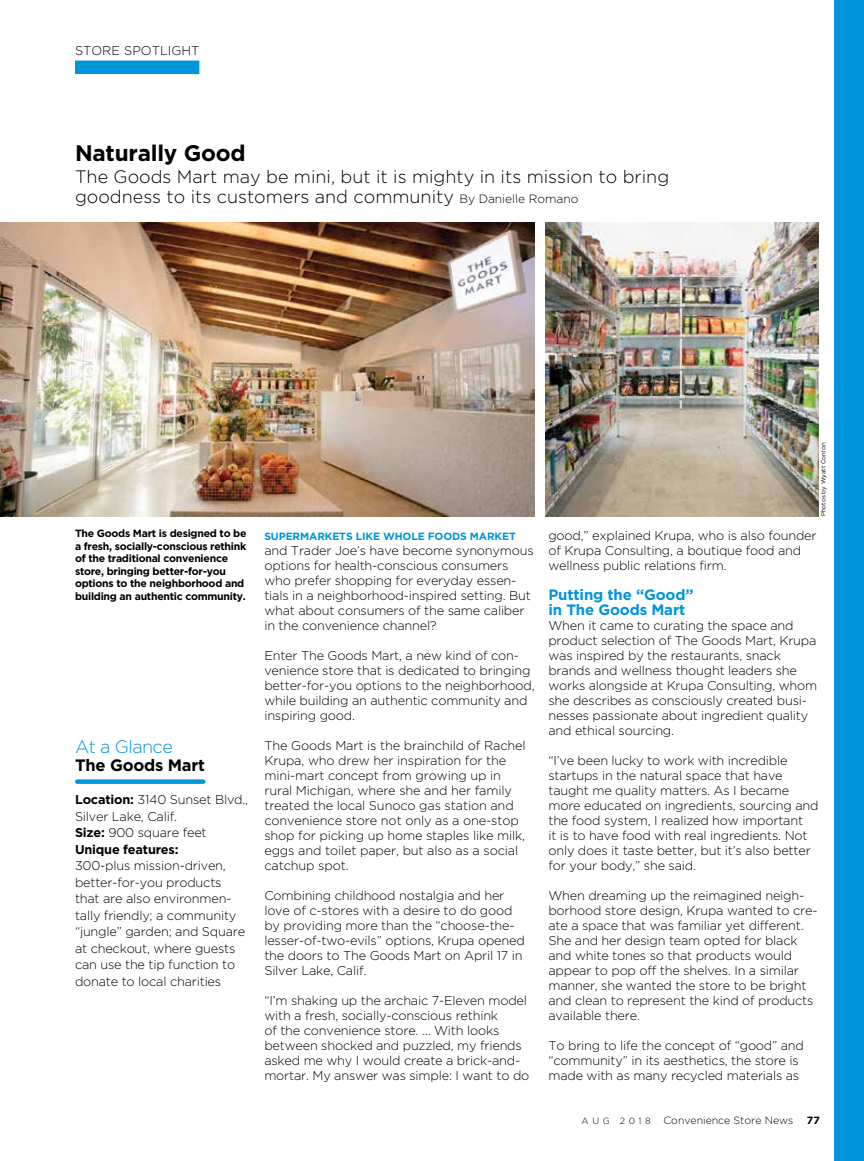
<style>
.page{position:relative;width:864px;height:1161px;background:#fff}
.page>*{position:absolute;margin:0;border:0;box-sizing:border-box;transform-origin:0 0}
.t1{font:700 22.5px "Gotham";letter-spacing:-.01em;color:#000}
.t2{font:300 18px/19.5px "Gotham";color:#000}
.t3{font:300 18px "Gotham";letter-spacing:-.03em;color:#0095da}
.t4{font:700 16.5px "Gotham";letter-spacing:-.015em;color:#000}
.t5{font:700 15px/15px "Gotham";letter-spacing:-.01em;color:#0095da}
.t6{font:300 12.75px/15px "Gotham";letter-spacing:-.015em;color:#000}
.t7{font:700 10.5px/12.6px "Gotham";letter-spacing:-.025em;color:#000}
.t8{font:700 10.5px "Gotham";letter-spacing:-.01em;color:#0095da}
.t9{font:300 10.5px "Gotham";color:#000}
.t10{font:6px "Gotham";color:#000}
.s1{font-size:12px}
.s2{font-weight:700}
.s3{font-size:9px}
</style>
<div class="page">
<div style="left:75px;top:61px;width:124px;height:13px;background:#0095da"></div>
<div style="left:834px;top:0;width:30px;height:1161px;background:#0095da"></div>
<div style="left:77px;top:779px;width:126px;height:5px;background:#0095da"></div>
<img style="left:546px;top:222px;width:273px;height:294px">
<img style="left:0;top:222px;width:535px;height:294px">
<p class="t6" style="left:75px;top:42px;width:126px">STORE SPOTLIGHT</p>
<h1 class="t1" style="left:75px;top:140px;width:172px">Naturally Good</h1>
<h2 class="t2" style="left:75px;top:167px;width:596px">The Goods Mart may be mini, but it is mighty in its mission to bring goodness to its customers and community <span class="s1">By Danielle Romano</span></h2>
<p class="t10" style="left:820px;top:516px;width:75px;rotate:-90deg">Photos by Wyatt Conlon</p>
<p class="t7" style="left:75px;top:527px;width:173px">The Goods Mart is designed to be a fresh, socially-conscious rethink of the traditional convenience store, bringing better-for-you options to the neighborhood and building an authentic community.</p>
<h2 class="t3" style="left:75px;top:737px;width:99px">At a Glance</h2>
<p class="t4" style="left:75px;top:756px;width:131px">The Goods Mart</p>
<p class="t6" style="left:75px;top:791px;width:175px;line-height:16.5px"><span class="s2">Location:</span> 3140 Sunset Blvd.,<br>Silver Lake, Calif.<br><span class="s2">Size:</span> 900 square feet<br><span class="s2">Unique features:</span></p>
<p class="t6" style="left:75px;top:857px;width:172px;line-height:16.5px">300-plus mission-driven, better-for-you products that are also environmen&shy;tally friendly; a community “jungle” garden; and Square at checkout, where guests can use the tip function to donate to local charities</p>
<p class="t8" style="left:264px;top:530px;width:253px">SUPERMARKETS LIKE WHOLE FOODS MARKET</p>
<p class="t6" style="left:264px;top:543px;width:271px">and Trader Joe’s have become synonymous options for health-conscious consumers who prefer shopping for everyday essen&shy;tials in a neighborhood-inspired setting. But what about consumers of the same caliber in the convenience channel?</p>
<p class="t6" style="left:264px;top:648px;width:272px">Enter The Goods Mart, a new kind of con&shy;venience store that is dedicated to bringing better-for-you options to the neighborhood, while building an authentic community and inspiring good.</p>
<p class="t6" style="left:264px;top:738px;width:263px">The Goods Mart is the brainchild of Rachel Krupa, who drew her inspiration for the mini-mart concept from growing up in rural Michigan, where she and her family treated the local Sunoco gas station and convenience store not only as a one-stop shop for picking up home staples like milk, eggs and toilet paper, but also as a social catchup spot.</p>
<p class="t6" style="left:264px;top:888px;width:262px">Combining childhood nostalgia and her love of c-stores with a desire to do good by providing more than the “choose-the&shy;lesser-of-two-evils” options, Krupa opened the doors to The Goods Mart on April 17 in Silver Lake, Calif.</p>
<p class="t6" style="left:264px;top:993px;width:267px">“I’m shaking up the archaic 7-Eleven model with a fresh, socially-conscious rethink<br>of the convenience store. … With looks between shocked and puzzled, my friends asked me why I would create a brick-and&shy;mortar. My answer was simple: I want to do</p>
<p class="t6" style="left:548px;top:528px;width:270px">good,” explained Krupa, who is also founder of Krupa Consulting, a boutique food and wellness public relations firm.</p>
<p class="t5" style="left:548px;top:587px;width:147px">Putting the “Good” in The Goods Mart</p>
<p class="t6" style="left:548px;top:618px;width:270px">When it came to curating the space and product selection of The Goods Mart, Krupa was inspired by the restaurants, snack brands and wellness thought leaders she works alongside at Krupa Consulting, whom she describes as consciously created busi&shy;nesses passionate about ingredient quality and ethical sourcing.</p>
<p class="t6" style="left:548px;top:753px;width:272px">“I’ve been lucky to work with incredible startups in the natural space that have taught me quality matters. As I became more educated on ingredients, sourcing and the food system, I realized how important<br>it is to have food with real ingredients. Not only does it taste better, but it’s also better for your body,” she said.</p>
<p class="t6" style="left:548px;top:888px;width:271px">When dreaming up the reimagined neigh&shy;borhood store design, Krupa wanted to cre&shy;ate a space that was familiar yet different.<br>She and her design team opted for black and white tones so that products would appear to pop off the shelves. In a similar manner, she wanted the store to be bright and clean to represent the kind of products available there.</p>
<p class="t6" style="left:548px;top:1038px;width:257px">To bring to life the concept of “good” and “community” in its aesthetics, the store is made with as many recycled materials as</p>
<p class="t9" style="left:582px;top:1114px;width:213px"><span class="s3">A U G 2 0 1 8</span> Convenience Store News</p>
<p class="t7" style="left:807px;top:1114px;width:14px">77</p>
</div>
